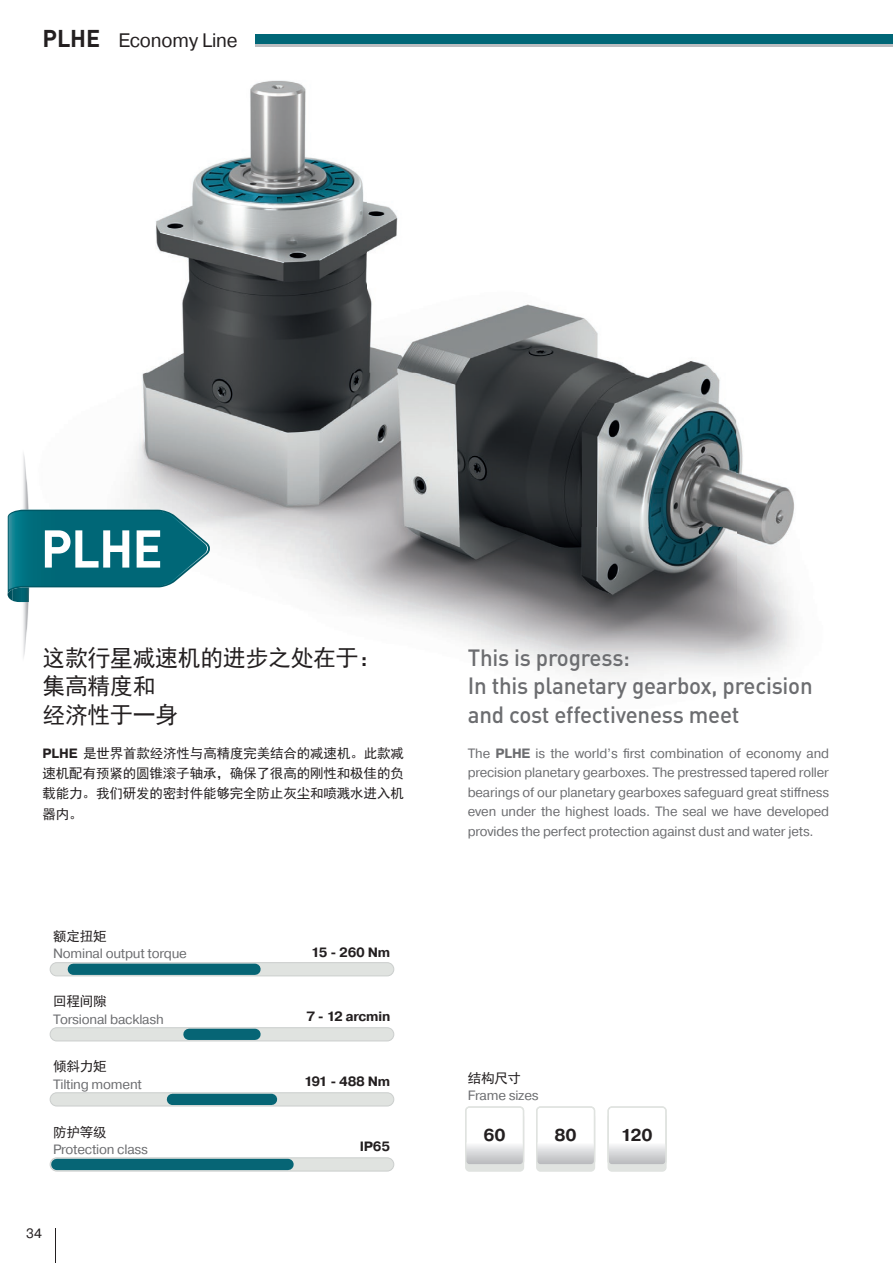
<style>
.page{position:relative;width:893px;height:1263px;background:#fff}
.page>*{position:absolute;margin:0;border:0;box-sizing:border-box;transform-origin:0 0}
.t1{font:700 52.2px "DIN Pro";color:#fff;scale:.96 1}
.t2{font:500 23.25px/28.5px "DIN Pro";letter-spacing:-.01em;color:#6c6d70;scale:.96 1}
.t3{font:23.25px/28.5px "Sim Hei";letter-spacing:-.01em;color:#231f20}
.t4{font:19.5px "Pragmatica";letter-spacing:-.01em;color:#231f20}
.t5{font:700 17.25px "Pragmatica";color:#231f20}
.t6{font:13.5px/19.5px "Pragmatica";letter-spacing:-.015em;color:#6c6d70;text-align:justify}
.t7{font:13.5px/20.2px "Sim Hei";letter-spacing:-.01em;color:#231f20;text-align:justify}
.t8{font:700 13.5px "Pragmatica";letter-spacing:-.015em;color:#231f20}
.t9{font:13.5px "Pragmatica";color:#231f20}
.s1{font-family:"DIN Pro";font-weight:700;font-size:24px}
.s2{font-weight:700}
.s3{font-family:"Pragmatica";font-weight:700}
</style>
<div class="page">
<img style="left:128px;top:80px;width:607px;height:447px">
<img style="left:735px;top:419px;width:60px;height:251px">
<img style="left:211px;top:527px;width:525px;height:149px">
<img style="left:7px;top:516px;width:1px;height:80px">
<img style="left:23px;top:453px;width:5px;height:48px">
<img style="left:23px;top:603px;width:6px;height:55px">
<svg style="left:8px;top:501px;width:203px;height:102px"></svg>
<img style="left:13px;top:511px;width:143px;height:38px">
<img style="left:9px;top:511px;width:14px;height:6px">
<img style="left:156px;top:511px;width:1px;height:71px">
<img style="left:157px;top:511px;width:52px;height:75px">
<div style="left:466px;top:1113px;width:57px;height:58px;background:#e0e3e0;border-radius:4px"></div>
<div style="left:465px;top:1113px;width:59px;height:59px;border:1px solid #e0e3e0;border-radius:4px"></div>
<div style="left:466px;top:1107px;width:57px;height:58px;background:#fff;border-radius:4px"></div>
<svg style="left:466px;top:1145px;width:57px;height:20px"></svg>
<div style="left:465px;top:1106px;width:59px;height:59px;border:1px solid #e0e3e0;border-radius:4px"></div>
<div style="left:537px;top:1113px;width:57px;height:58px;background:#e0e3e0;border-radius:4px"></div>
<div style="left:536px;top:1113px;width:59px;height:59px;border:1px solid #e0e3e0;border-radius:4px"></div>
<div style="left:537px;top:1107px;width:57px;height:58px;background:#fff;border-radius:4px"></div>
<svg style="left:537px;top:1145px;width:57px;height:20px"></svg>
<div style="left:536px;top:1106px;width:59px;height:59px;border:1px solid #e0e3e0;border-radius:4px"></div>
<div style="left:608px;top:1113px;width:58px;height:58px;background:#e0e3e0;border-radius:4px"></div>
<div style="left:607px;top:1113px;width:60px;height:59px;border:1px solid #e0e3e0;border-radius:4px"></div>
<div style="left:608px;top:1107px;width:58px;height:58px;background:#fff;border-radius:4px"></div>
<svg style="left:608px;top:1145px;width:58px;height:20px"></svg>
<div style="left:607px;top:1106px;width:60px;height:59px;border:1px solid #e0e3e0;border-radius:4px"></div>
<div style="left:50px;top:963px;width:344px;height:13px;background:#e0e3e0;border-radius:7px"></div>
<div style="left:50px;top:962px;width:344px;height:14px;border:1px solid #cbcecd;border-radius:7px"></div>
<div style="left:50px;top:1028px;width:344px;height:13px;background:#e0e3e0;border-radius:7px"></div>
<div style="left:50px;top:1027px;width:344px;height:14px;border:1px solid #cbcecd;border-radius:7px"></div>
<div style="left:50px;top:1093px;width:344px;height:13px;background:#e0e3e0;border-radius:7px"></div>
<div style="left:50px;top:1092px;width:344px;height:14px;border:1px solid #cbcecd;border-radius:7px"></div>
<div style="left:50px;top:1158px;width:344px;height:13px;background:#e0e3e0;border-radius:7px"></div>
<div style="left:50px;top:1157px;width:344px;height:14px;border:1px solid #cbcecd;border-radius:7px"></div>
<div style="left:73px;top:964px;width:182px;height:11px;background:#066575"></div>
<div style="left:189px;top:1029px;width:66px;height:11px;background:#066575"></div>
<div style="left:172px;top:1094px;width:100px;height:11px;background:#066575"></div>
<div style="left:57px;top:1159px;width:231px;height:11px;background:#066575"></div>
<hr style="left:55px;top:1229px;width:1px;height:34px;background:#231f20">
<div style="left:256px;top:34px;width:637px;height:11px;background:#006777"></div>
<hr style="left:256px;top:45px;width:637px;height:2px;background:#bcbdc0">
<h3 class="t4" style="left:43px;top:28px;width:197px"><span class="s1">PLHE</span> Economy Line</h3>
<h1 class="t1" style="left:41px;top:508px;width:129px">PLHE</h1>
<h2 class="t3" style="left:43px;top:643px;width:340px">这款行星减速机的进步之处在于：集高精度和<br>经济性于一身</h2>
<h2 class="t2" style="left:468px;top:642px;width:361px">This is progress:<br>In this planetary gearbox, precision and cost effectiveness meet</h2>
<p class="t6" style="left:468px;top:744px;width:363px">The <span class="s2">PLHE</span> is the world’s first combination of economy and precision planetary gearboxes. The prestressed tapered roller bearings of our planetary gearboxes safeguard great stiffness even under the highest loads. The seal we have developed provides the perfect protection against dust and water jets.</p>
<p class="t7" style="left:43px;top:743px;width:363px"><span class="s3">PLHE</span> 是世界首款经济性与高精度完美结合的减速机。此款减速机配有预紧的圆锥滚子轴承，确保了很高的刚性和极佳的负载能力。我们研发的密封件能够完全防止灰尘和喷溅水进入机器内。</p>
<p class="t7" style="left:53px;top:926px;width:55px">额定扭矩</p>
<p class="t6" style="left:53px;top:944px;width:135px">Nominal output torque</p>
<p class="t7" style="left:53px;top:991px;width:55px">回程间隙</p>
<p class="t6" style="left:53px;top:1009px;width:112px">Torsional backlash</p>
<p class="t7" style="left:53px;top:1056px;width:55px">倾斜力矩</p>
<p class="t6" style="left:53px;top:1074px;width:90px">Tilting moment</p>
<p class="t7" style="left:53px;top:1122px;width:55px">防护等级</p>
<p class="t6" style="left:53px;top:1140px;width:96px">Protection class</p>
<p class="t9" style="left:26px;top:1225px;width:17px">34</p>
<p class="t8" style="left:311px;top:943px;width:81px">15 - 260 Nm</p>
<p class="t8" style="left:306px;top:1007px;width:85px">7 - 12 arcmin</p>
<p class="t8" style="left:304px;top:1073px;width:88px">191 - 488 Nm</p>
<p class="t8" style="left:360px;top:1138px;width:32px">IP65</p>
<p class="t7" style="left:468px;top:1068px;width:55px">结构尺寸</p>
<p class="t6" style="left:468px;top:1086px;width:72px">Frame sizes</p>
<p class="t5" style="left:483px;top:1124px;width:24px">60</p>
<p class="t5" style="left:554px;top:1124px;width:24px">80</p>
<p class="t5" style="left:621px;top:1124px;width:33px">120</p>
</div>
